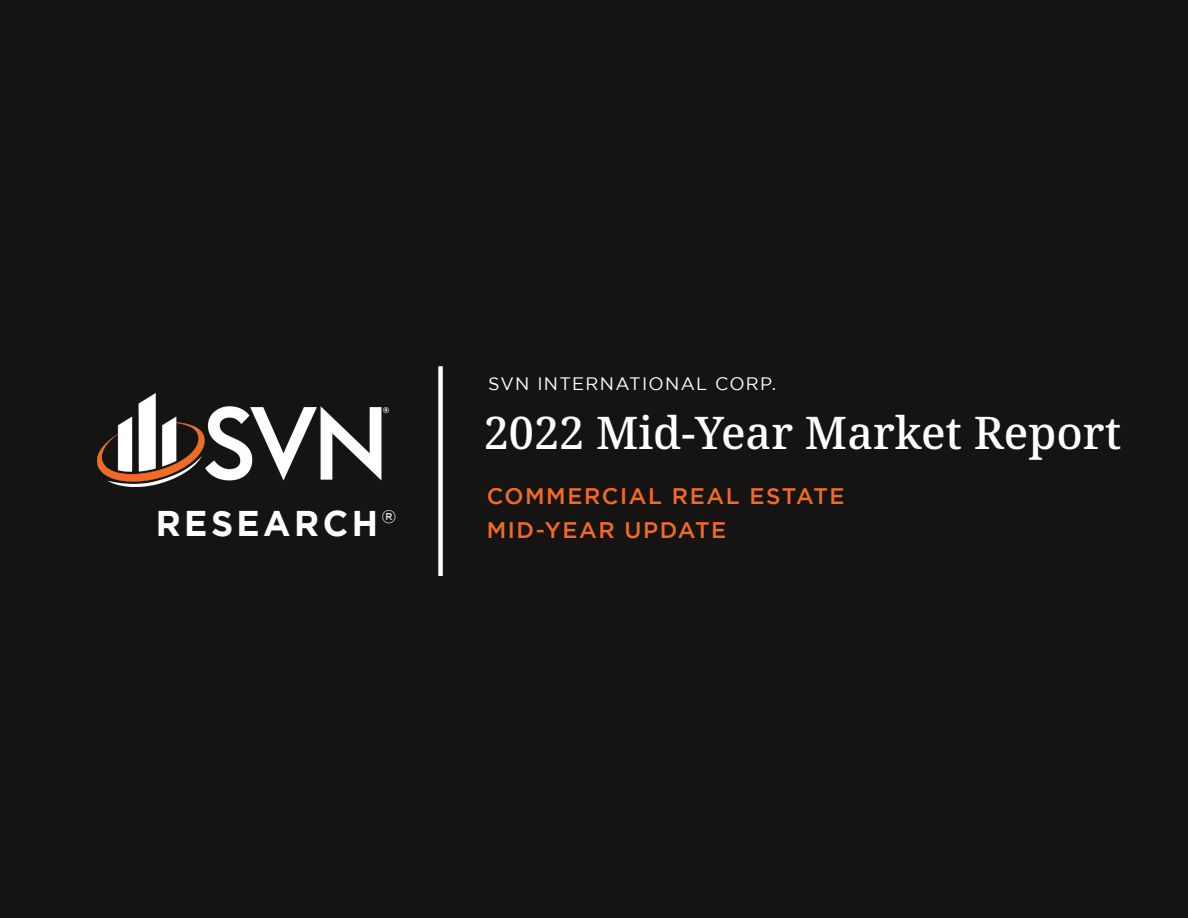
<style>
.page{position:relative;width:1188px;height:918px;background:#151413}
.page>*{position:absolute;margin:0;border:0;box-sizing:border-box;transform-origin:0 0}
.Ebook_title{font:500 45px "Noto Serif";color:#fff}
.t1{font:700 35.7px "Gotham";letter-spacing:.1em;color:#fff}
.t2{font:500 22.5px "Gotham";letter-spacing:.07em;color:#f26b26}
.t3{font:18px "Gotham";letter-spacing:.07em;color:#fff}
</style>
<div class="page">
<div style="left:438px;top:366px;width:5px;height:210px;background:#fff"></div>
<img style="left:98px;top:393px;width:291px;height:93px">
<p class="t1" style="left:156px;top:503px;width:242px">RESEARCH<sup>®</sup></p>
<p class="t3" style="left:488px;top:374px;width:289px">SVN INTERNATIONAL CORP.</p>
<p class="Ebook_title" style="left:484px;top:402px;width:639px">2022 Mid-Year Market Report</p>
<p class="t2" style="left:487px;top:483px;width:359px">COMMERCIAL REAL ESTATE</p>
<p class="t2" style="left:487px;top:517px;width:241px">MID-YEAR UPDATE</p>
</div>
